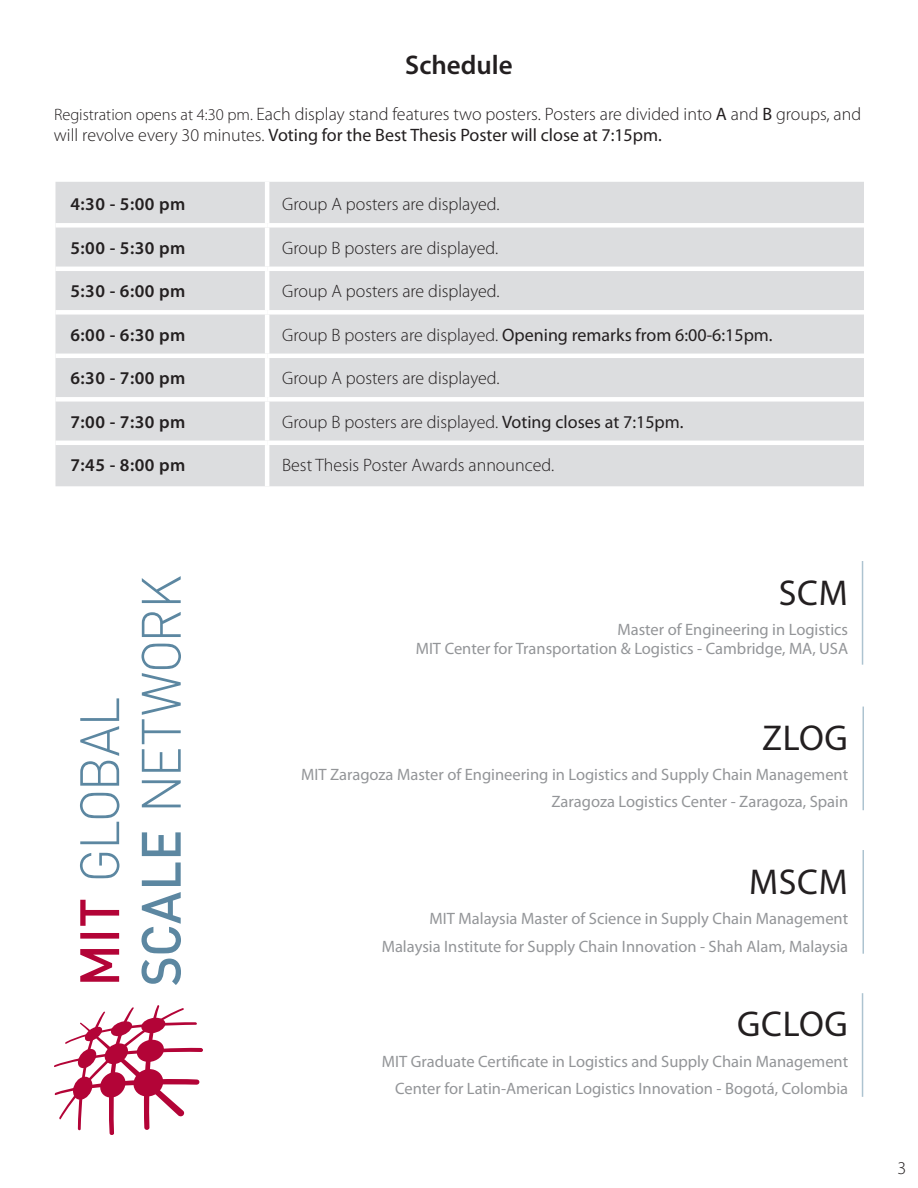
<style>
.page{position:relative;width:918px;height:1188px;background:#fff}
.page>*{position:absolute;margin:0;border:0;box-sizing:border-box;transform-origin:0 0}
.t1{font:36px "Myriad Pro";letter-spacing:.02em;color:#231f20}
.t2{font:600 27px "Myriad Pro";color:#231f20}
.t3{font:300 18px/21.6px "Myriad Pro";color:#231f20}
.t4{font:600 18px "Myriad Pro";letter-spacing:.025em;color:#231f20}
.t5{font:18px "Myriad Pro";color:#231f20}
.t6{font:16.5px/27.3px "Myriad Pro";color:#939598;text-align:right}
.s1{font-size:16.5px}
.s2{font-weight:400}
.s3{font-weight:300}
</style>
<div class="page">
<hr style="left:862px;top:561px;width:1px;height:104px;background:#5c87a1">
<hr style="left:862px;top:707px;width:2px;height:103px;background:#5c87a1">
<hr style="left:862px;top:850px;width:2px;height:104px;background:#5c87a1">
<hr style="left:862px;top:993px;width:1px;height:104px;background:#5c87a1">
<svg style="left:54px;top:1005px;width:149px;height:130px"></svg>
<svg style="left:80px;top:900px;width:39px;height:82px"></svg>
<svg style="left:80px;top:698px;width:39px;height:180px"></svg>
<svg style="left:141px;top:576px;width:40px;height:409px"></svg>
<div style="left:56px;top:182px;width:808px;height:304px;background:#dcdddf"></div>
<hr style="left:265px;top:182px;width:4px;height:41px;background:#fff">
<div style="left:56px;top:223px;width:211px;height:5px;background:#fff"></div>
<div style="left:267px;top:223px;width:597px;height:5px;background:#fff"></div>
<hr style="left:265px;top:228px;width:4px;height:39px;background:#fff">
<hr style="left:56px;top:267px;width:211px;height:4px;background:#fff">
<hr style="left:267px;top:267px;width:597px;height:4px;background:#fff">
<hr style="left:265px;top:271px;width:4px;height:39px;background:#fff">
<div style="left:56px;top:310px;width:211px;height:5px;background:#fff"></div>
<div style="left:267px;top:310px;width:597px;height:5px;background:#fff"></div>
<hr style="left:265px;top:315px;width:4px;height:39px;background:#fff">
<hr style="left:56px;top:354px;width:211px;height:4px;background:#fff">
<hr style="left:267px;top:354px;width:597px;height:4px;background:#fff">
<hr style="left:265px;top:358px;width:4px;height:39px;background:#fff">
<div style="left:56px;top:397px;width:211px;height:5px;background:#fff"></div>
<div style="left:267px;top:397px;width:597px;height:5px;background:#fff"></div>
<hr style="left:265px;top:402px;width:4px;height:39px;background:#fff">
<hr style="left:56px;top:441px;width:211px;height:4px;background:#fff">
<hr style="left:267px;top:441px;width:597px;height:4px;background:#fff">
<hr style="left:265px;top:445px;width:4px;height:41px;background:#fff">
<h2 class="t2" style="left:405px;top:48px;width:109px">Schedule</h2>
<p class="t3" style="left:54px;top:103px;width:809px"><span class="s1">Registration opens at 4:30 pm.</span> Each display stand features two posters. Posters are divided into <span class="s2">A</span> and <span class="s2">B</span> groups, and will revolve every 30 minutes. <span class="s2">Voting for the Best Thesis Poster will close at 7:15pm.</span></p>
<p class="t4" style="left:70px;top:193px;width:116px">4:30 - 5:00 pm</p>
<p class="t3" style="left:282px;top:194px;width:219px">Group A posters are displayed.</p>
<p class="t4" style="left:70px;top:236px;width:116px">5:00 - 5:30 pm</p>
<p class="t3" style="left:282px;top:237px;width:218px">Group B posters are displayed.</p>
<p class="t4" style="left:70px;top:280px;width:116px">5:30 - 6:00 pm</p>
<p class="t3" style="left:282px;top:281px;width:219px">Group A posters are displayed.</p>
<p class="t4" style="left:70px;top:323px;width:116px">6:00 - 6:30 pm</p>
<p class="t5" style="left:282px;top:324px;width:492px"><span class="s3">Group B posters are displayed.</span> Opening remarks from 6:00-6:15pm.</p>
<p class="t4" style="left:70px;top:367px;width:116px">6:30 - 7:00 pm</p>
<p class="t3" style="left:282px;top:368px;width:219px">Group A posters are displayed.</p>
<p class="t4" style="left:70px;top:410px;width:116px">7:00 - 7:30 pm</p>
<p class="t3" style="left:282px;top:411px;width:403px">Group B posters are displayed. <span class="s2">Voting closes at 7:15pm.</span></p>
<p class="t4" style="left:70px;top:454px;width:116px">7:45 - 8:00 pm</p>
<p class="t3" style="left:282px;top:455px;width:274px">Best Thesis Poster Awards announced.</p>
<h1 class="t1" style="left:779px;top:570px;width:71px">SCM</h1>
<p class="t6" style="left:416px;top:619px;width:434px;line-height:19.8px">Master of Engineering in Logistics<br>MIT Center for Transportation &amp; Logistics - Cambridge, MA, USA</p>
<h1 class="t1" style="left:762px;top:716px;width:87px">ZLOG</h1>
<p class="t6" style="left:301px;top:760px;width:549px">MIT Zaragoza Master of Engineering in Logistics and Supply Chain Management<br>Zaragoza Logistics Center - Zaragoza, Spain</p>
<h1 class="t1" style="left:749px;top:860px;width:100px">MSCM</h1>
<p class="t6" style="left:382px;top:905px;width:468px">MIT Malaysia Master of Science in Supply Chain Management<br>Malaysia Institute for Supply Chain Innovation - Shah Alam, Malaysia</p>
<h1 class="t1" style="left:737px;top:1002px;width:112px">GCLOG</h1>
<p class="t6" style="left:382px;top:1047px;width:468px">MIT Graduate Certificate in Logistics and Supply Chain Management<br>Center for Latin-American Logistics Innovation - Bogotá, Colombia</p>
<p class="t3" style="left:898px;top:1158px;width:10px">3</p>
</div>
